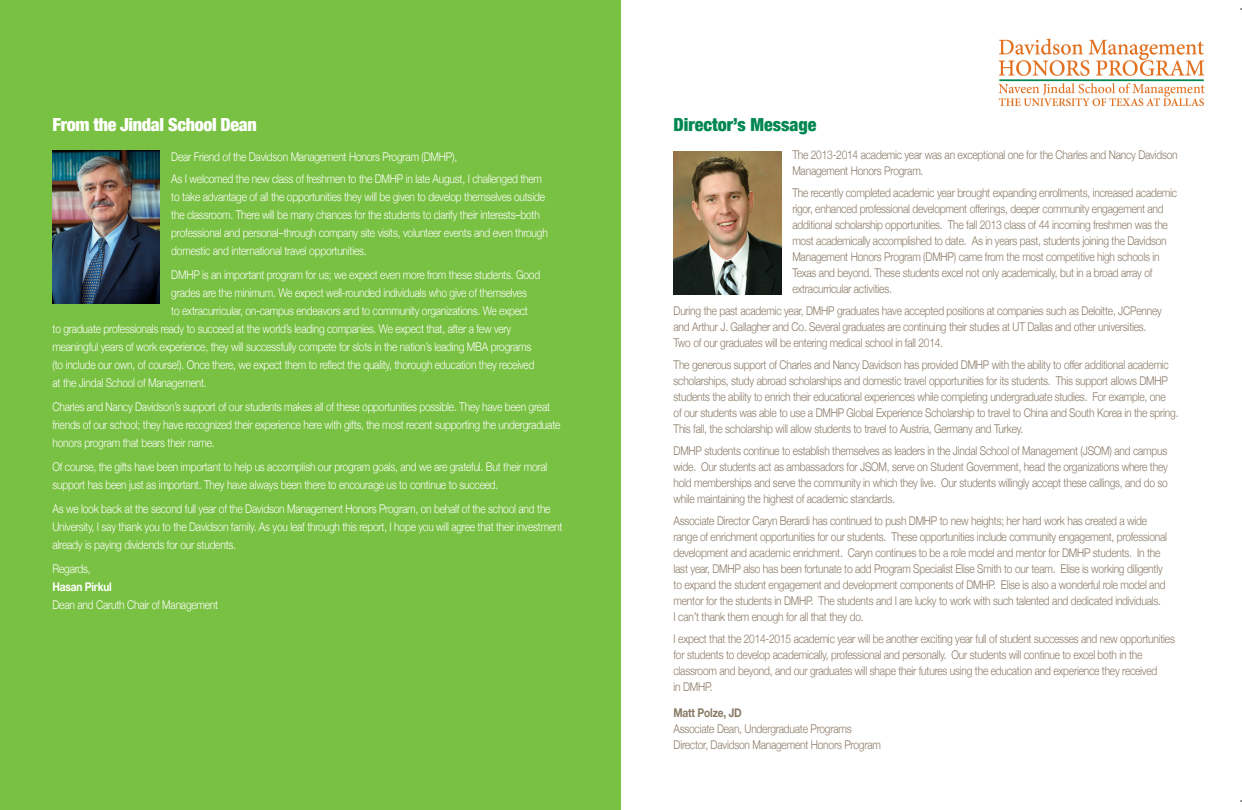
<style>
.page{position:relative;width:1242px;height:810px;background:#fff}
.page>*{position:absolute;margin:0;border:0;box-sizing:border-box;transform-origin:0 0}
.t1{font:900 condensed 18px "Helvetica Neue";letter-spacing:-.02em;color:#fff}
.t2{font:900 condensed 18px "Helvetica Neue";color:#008751}
.t3{font:300 12px/16px "Helvetica Neue";letter-spacing:-.02em;color:#8a7966;scale:.85 1}
.t4{font:300 12px/18px "Helvetica Neue";letter-spacing:-.02em;color:#fff;scale:.85 1}
.t5{font:700 12px "Helvetica Neue";letter-spacing:-.02em;color:#8a7966;scale:.85 1}
.t6{font:700 12px "Helvetica Neue";letter-spacing:-.02em;color:#fff;scale:.85 1}
</style>
<div class="page">
<div style="left:0;top:0;width:621px;height:810px;background:#79c142"></div>
<img style="left:52px;top:151px;width:108px;height:153px">
<img style="left:674px;top:151px;width:108px;height:143px">
<img style="left:998px;top:38px;width:207px;height:69px">
<p class="t1" style="left:53px;top:110px;width:206px">From the Jindal School Dean</p>
<p class="t4" style="left:171px;top:147px;width:338px">Dear Friend of the Davidson Management Honors Program (DMHP),</p>
<p class="t4" style="left:171px;top:169px;width:445px">As I welcomed the new class of freshmen to the DMHP in late August, I challenged them to take advantage of all the opportunities they will be given to develop themselves outside the classroom. There will be many chances for the students to clarify their interests–both professional and personal–through company site visits, volunteer events and even through domestic and international travel opportunities.</p>
<p class="t4" style="left:171px;top:265px;width:436px">DMHP is an important program for us; we expect even more from these students. Good grades are the minimum. We expect well-rounded individuals who give of themselves<br>to extracurricular, on-campus endeavors and to community organizations. We expect</p>
<p class="t4" style="left:53px;top:319px;width:569px">to graduate professionals ready to succeed at the world’s leading companies. We expect that, after a few very meaningful years of work experience, they will successfully compete for slots in the nation’s leading MBA programs (to include our own, of course!). Once there, we expect them to reflect the quality, thorough education they received at the Jindal School of Management.</p>
<p class="t4" style="left:53px;top:397px;width:599px">Charles and Nancy Davidson’s support of our students makes all of these opportunities possible. They have been great friends of our school; they have recognized their experience here with gifts, the most recent supporting the undergraduate honors program that bears their name.</p>
<p class="t4" style="left:53px;top:457px;width:584px">Of course, the gifts have been important to help us accomplish our program goals, and we are grateful. But their moral support has been just as important. They have always been there to encourage us to continue to succeed.</p>
<p class="t4" style="left:53px;top:499px;width:601px">As we look back at the second full year of the Davidson Management Honors Program, on behalf of the school and the<br>University, I say thank you to the Davidson family. As you leaf through this report, I hope you will agree that their investment already is paying dividends for our students.</p>
<p class="t4" style="left:53px;top:559px;width:47px">Regards,</p>
<p class="t6" style="left:53px;top:576px;width:71px">Hasan Pirkul</p>
<p class="t4" style="left:53px;top:595px;width:197px">Dean and Caruth Chair of Management</p>
<p class="t2" style="left:674px;top:110px;width:144px">Director’s Message</p>
<p class="t3" style="left:792px;top:146px;width:455px">The 2013-2014 academic year was an exceptional one for the Charles and Nancy Davidson<br>Management Honors Program.</p>
<p class="t3" style="left:792px;top:184px;width:454px">The recently completed academic year brought expanding enrollments, increased academic rigor, enhanced professional development offerings, deeper community engagement and additional scholarship opportunities. The fall 2013 class of 44 incoming freshmen was the most academically accomplished to date. As in years past, students joining the Davidson Management Honors Program (DMHP) came from the most competitive high schools in Texas and beyond. These students excel not only academically, but in a broad array of extracurricular activities.</p>
<p class="t3" style="left:674px;top:302px;width:576px">During the past academic year, DMHP graduates have accepted positions at companies such as Deloitte, JCPenney and Arthur J. Gallagher and Co. Several graduates are continuing their studies at UT Dallas and other universities.<br>Two of our graduates will be entering medical school in fall 2014.</p>
<p class="t3" style="left:674px;top:356px;width:596px">The generous support of Charles and Nancy Davidson has provided DMHP with the ability to offer additional academic scholarships, study abroad scholarships and domestic travel opportunities for its students. This support allows DMHP students the ability to enrich their educational experiences while completing undergraduate studies. For example, one<br>of our students was able to use a DMHP Global Experience Scholarship to travel to China and South Korea in the spring.<br>This fall, the scholarship will allow students to travel to Austria, Germany and Turkey.</p>
<p class="t3" style="left:674px;top:442px;width:583px;text-align:justify">DMHP students continue to establish themselves as leaders in the Jindal School of Management (JSOM) and campus wide. Our students act as ambassadors for JSOM, serve on Student Government, head the organizations where they hold memberships and serve the community in which they live. Our students willingly accept these callings, and do so while maintaining the highest of academic standards.</p>
<p class="t3" style="left:674px;top:512px;width:582px">Associate Director Caryn Berardi has continued to push DMHP to new heights; her hard work has created a wide range of enrichment opportunities for our students. These opportunities include community engagement, professional development and academic enrichment. Caryn continues to be a role model and mentor for DMHP students. In the last year, DMHP also has been fortunate to add Program Specialist Elise Smith to our team. Elise is working diligently to expand the student engagement and development components of DMHP. Elise is also a wonderful role model and mentor for the students in DMHP. The students and I are lucky to work with such talented and dedicated individuals.<br>I can’t thank them enough for all that they do.</p>
<p class="t3" style="left:674px;top:630px;width:591px">I expect that the 2014-2015 academic year will be another exciting year full of student successes and new opportunities for students to develop academically, professional and personally. Our students will continue to excel both in the classroom and beyond, and our graduates will shape their futures using the education and experience they received<br>in DMHP.</p>
<p class="t5" style="left:674px;top:702px;width:82px">Matt Polze, JD</p>
<p class="t3" style="left:674px;top:720px;width:211px">Associate Dean, Undergraduate Programs</p>
<p class="t3" style="left:674px;top:736px;width:245px">Director, Davidson Management Honors Program</p>
</div>
